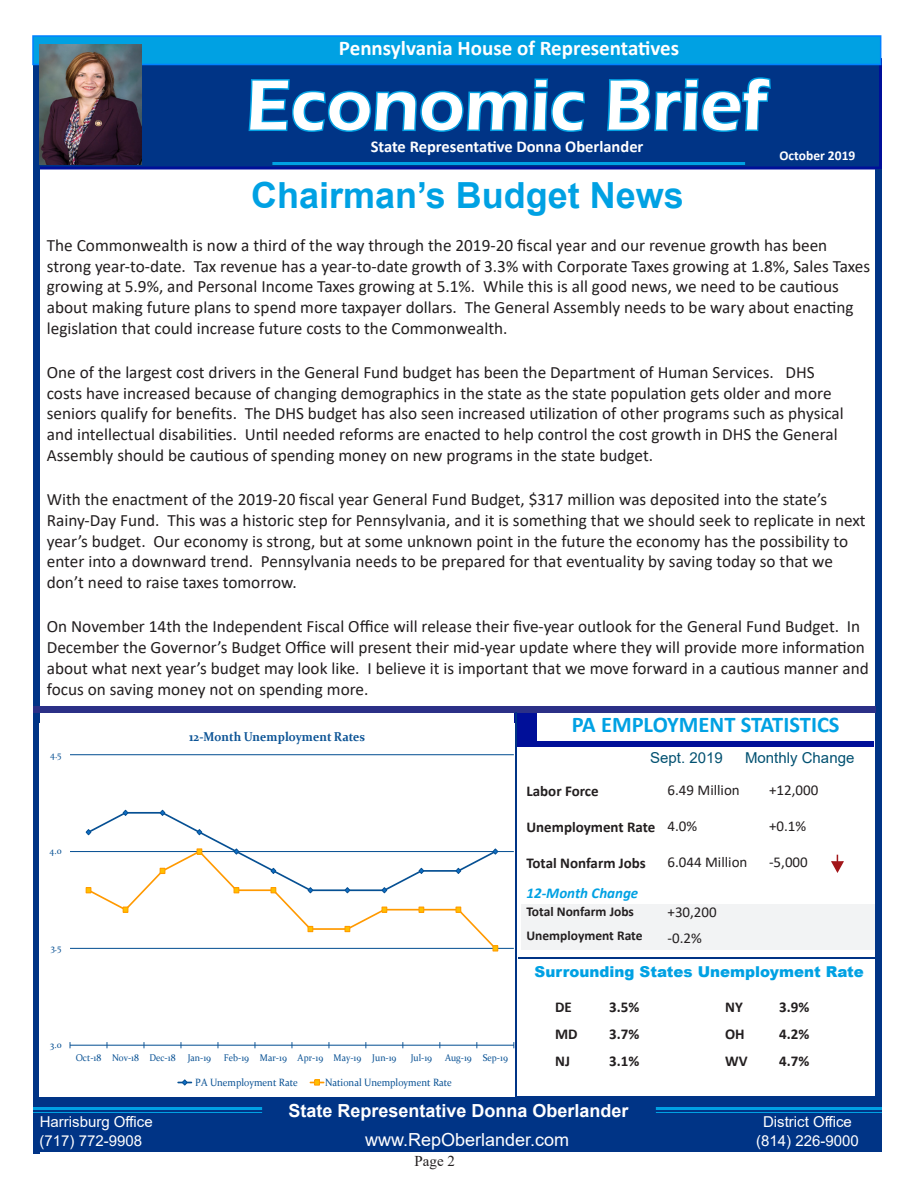
<style>
.page{position:relative;width:918px;height:1188px;background:#fff}
.page>*{position:absolute;margin:0;border:0;box-sizing:border-box;transform-origin:0 0}
.t1{font:600 73.5px "Eras ITC";color:#fff}
.t2{font:700 36px "Arial";color:#00a1e3}
.t3{font:700 22.5px "Calibri";color:#00a1e3}
.t4{font:700 21px "Calibri";color:#fff}
.t5{font:700 18px "Arial";color:#fff}
.t6{font:18px "Arial";color:#fff}
.t7{font:17.25px/20.7px "Calibri";color:#231f20}
.t8{font:700 16.5px "Calibri";color:#fff}
.t9{font:700 15px "Calibri";color:#231f20}
.t10{font:15px "Calibri";color:#231f20}
.t11{font:15px "Arial";color:#fff}
.t12{font:900 15px "Arial";color:#00a1e3}
.t13{font:15px "Arial";color:#025171}
.t14{font:italic 700 15px "Calibri";color:#00a1e3}
.t15{font:15px "Times New Roman";color:#231f20}
.t16{font:700 13.5px "Calibri";color:#231f20}
.t17{font:700 13.5px "Calibri";color:#fff}
.t18{font:700 12.9px "Constantia";color:#0b5395;scale:.92 1}
.t19{font:10.65px "Constantia";color:#0b5395;scale:.92 1}
.t20{font:9.75px "Constantia";color:#0b5395;scale:.92 1}
</style>
<div class="page">
<div style="left:521px;top:904px;width:354px;height:45px;background:#f2f3f4"></div>
<div style="left:36px;top:1097px;width:846px;height:55px;background:#003486"></div>
<div style="left:34px;top:58px;width:848px;height:112px;background:#003486;border:3px solid #000f99"></div>
<div style="left:33px;top:36px;width:6px;height:1117px;background:#003486"></div>
<div style="left:876px;top:170px;width:6px;height:927px;background:#003486"></div>
<div style="left:515px;top:711px;width:22px;height:36px;background:#000f99"></div>
<div style="left:536px;top:741px;width:338px;height:6px;background:#000f99"></div>
<div style="left:33px;top:706px;width:843px;height:7px;background:#2b3087"></div>
<hr style="left:515px;top:713px;width:2px;height:384px;background:#003486">
<svg style="left:247px;top:65px;width:340px;height:67px"></svg>
<svg style="left:607px;top:77px;width:164px;height:55px"></svg>
<hr style="left:272px;top:162px;width:473px;height:3px;background:#00a1e3">
<hr style="left:656px;top:1107px;width:226px;height:3px;background:#00a1e3">
<hr style="left:656px;top:1112px;width:226px;height:1px;background:#00a1e3">
<hr style="left:33px;top:1107px;width:229px;height:3px;background:#00a1e3">
<hr style="left:33px;top:1112px;width:229px;height:1px;background:#00a1e3">
<div style="left:32px;top:35px;width:849px;height:30px;background:#00a1e3;border:2px solid #0181ff"></div>
<hr style="left:518px;top:957px;width:362px;height:2px;background:#003486">
<hr style="left:70px;top:948px;width:444px;height:1px;background:#0b5395">
<hr style="left:70px;top:851px;width:444px;height:1px;background:#0b5395">
<hr style="left:70px;top:754px;width:444px;height:1px;background:#0b5395">
<hr style="left:70px;top:1045px;width:444px;height:1px;background:#0b5395">
<svg style="left:85px;top:809px;width:414px;height:142px"></svg>
<svg style="left:178px;top:1079px;width:13px;height:7px"></svg>
<svg style="left:310px;top:1080px;width:14px;height:5px"></svg>
<svg style="left:831px;top:855px;width:13px;height:18px"></svg>
<img style="left:39px;top:44px;width:103px;height:121px">
<p class="t4" style="left:339px;top:33px;width:342px">Pennsylvania House of Representatives</p>
<p class="t4" style="left:310px;top:38px;width:394px">House Republican Appropriations Committee</p>
<p class="t1" style="left:246px;top:64px;width:523px">Economic Brief</p>
<p class="t8" style="left:371px;top:135px;width:274px">State Representative Donna Oberlander</p>
<p class="t2" style="left:251px;top:170px;width:434px">Chairman’s Budget News</p>
<p class="t17" style="left:780px;top:146px;width:77px">October 2019</p>
<p class="t7" style="left:47px;top:234px;width:825px">The Commonwealth is now a third of the way through the 2019-20 fiscal year and our revenue growth has been strong year-to-date. Tax revenue has a year-to-date growth of 3.3% with Corporate Taxes growing at 1.8%, Sales Taxes growing at 5.9%, and Personal Income Taxes growing at 5.1%. While this is all good news, we need to be cautious about making future plans to spend more taxpayer dollars. The General Assembly needs to be wary about enacting legislation that could increase future costs to the Commonwealth.</p>
<p class="t7" style="left:47px;top:362px;width:799px">One of the largest cost drivers in the General Fund budget has been the Department of Human Services. DHS costs have increased because of changing demographics in the state as the state population gets older and more seniors qualify for benefits. The DHS budget has also seen increased utilization of other programs such as physical and intellectual disabilities. Until needed reforms are enacted to help control the cost growth in DHS the General Assembly should be cautious of spending money on new programs in the state budget.</p>
<p class="t7" style="left:47px;top:489px;width:820px">With the enactment of the 2019-20 fiscal year General Fund Budget, $317 million was deposited into the state’s Rainy-Day Fund. This was a historic step for Pennsylvania, and it is something that we should seek to replicate in next year’s budget. Our economy is strong, but at some unknown point in the future the economy has the possibility to enter into a downward trend. Pennsylvania needs to be prepared for that eventuality by saving today so that we don’t need to raise taxes tomorrow.</p>
<p class="t7" style="left:47px;top:616px;width:824px">On November 14th the Independent Fiscal Office will release their five-year outlook for the General Fund Budget. In December the Governor’s Budget Office will present their mid-year update where they will provide more information about what next year’s budget may look like. I believe it is important that we move forward in a cautious manner and focus on saving money not on spending more.</p>
<p class="t20" style="left:50px;top:748px;width:14px">4.5</p>
<p class="t20" style="left:50px;top:844px;width:14px">4.0</p>
<p class="t18" style="left:189px;top:728px;width:192px">12-Month Unemployment Rates</p>
<p class="t20" style="left:51px;top:941px;width:13px">3.5</p>
<p class="t20" style="left:50px;top:1038px;width:14px">3.0</p>
<p class="t20" style="left:76px;top:1051px;width:149px">Oct-18 Nov-18 Dec-18 Jan-19</p>
<p class="t20" style="left:224px;top:1051px;width:189px">Feb-19 Mar-19 Apr-19 May-19 Jun-19</p>
<p class="t20" style="left:411px;top:1051px;width:25px">Jul-19</p>
<p class="t20" style="left:445px;top:1051px;width:70px">Aug-19 Sep-19</p>
<p class="t19" style="left:195px;top:1075px;width:113px">PA Unemployment Rate</p>
<p class="t19" style="left:325px;top:1075px;width:139px">National Unemployment Rate</p>
<p class="t3" style="left:572px;top:709px;width:269px">PA EMPLOYMENT STATISTICS</p>
<p class="t13" style="left:650px;top:747px;width:74px">Sept. 2019</p>
<p class="t13" style="left:745px;top:747px;width:111px">Monthly Change</p>
<p class="t9" style="left:526px;top:780px;width:74px">Labor Force</p>
<p class="t9" style="left:526px;top:816px;width:130px">Unemployment Rate</p>
<p class="t9" style="left:526px;top:852px;width:121px">Total Nonfarm Jobs</p>
<p class="t14" style="left:526px;top:883px;width:113px">12-Month Change</p>
<p class="t16" style="left:526px;top:902px;width:109px">Total Nonfarm Jobs</p>
<p class="t16" style="left:526px;top:926px;width:118px">Unemployment Rate</p>
<p class="t10" style="left:668px;top:780px;width:74px">6.49 Million</p>
<p class="t10" style="left:668px;top:816px;width:31px">4.0%</p>
<p class="t10" style="left:668px;top:852px;width:81px">6.044 Million</p>
<p class="t10" style="left:668px;top:902px;width:51px">+30,200</p>
<p class="t10" style="left:668px;top:927px;width:36px">-0.2%</p>
<p class="t10" style="left:769px;top:780px;width:51px">+12,000</p>
<p class="t10" style="left:769px;top:816px;width:39px">+0.1%</p>
<p class="t10" style="left:769px;top:852px;width:40px">-5,000</p>
<p class="t12" style="left:535px;top:961px;width:331px">Surrounding States Unemployment Rate</p>
<p class="t9" style="left:725px;top:997px;width:19px">NY</p>
<p class="t9" style="left:779px;top:997px;width:32px">3.9%</p>
<p class="t9" style="left:725px;top:1024px;width:21px">OH</p>
<p class="t9" style="left:779px;top:1024px;width:32px">4.2%</p>
<p class="t9" style="left:725px;top:1051px;width:24px">WV</p>
<p class="t9" style="left:779px;top:1051px;width:32px">4.7%</p>
<p class="t9" style="left:555px;top:997px;width:18px">DE</p>
<p class="t9" style="left:609px;top:997px;width:32px">3.5%</p>
<p class="t9" style="left:555px;top:1024px;width:24px">MD</p>
<p class="t9" style="left:609px;top:1024px;width:32px">3.7%</p>
<p class="t9" style="left:555px;top:1051px;width:16px">NJ</p>
<p class="t9" style="left:609px;top:1051px;width:32px">3.1%</p>
<p class="t5" style="left:288px;top:1098px;width:342px">State Representative Donna Oberlander</p>
<p class="t11" style="left:40px;top:1111px;width:114px">Harrisburg Office</p>
<p class="t11" style="left:763px;top:1111px;width:90px">District Office</p>
<p class="t11" style="left:40px;top:1130px;width:104px">(717) 772-9908</p>
<p class="t6" style="left:365px;top:1127px;width:206px">www.RepOberlander.com</p>
<p class="t11" style="left:756px;top:1130px;width:104px">(814) 226-9000</p>
<p class="t15" style="left:415px;top:1150px;width:42px">Page 2</p>
</div>
